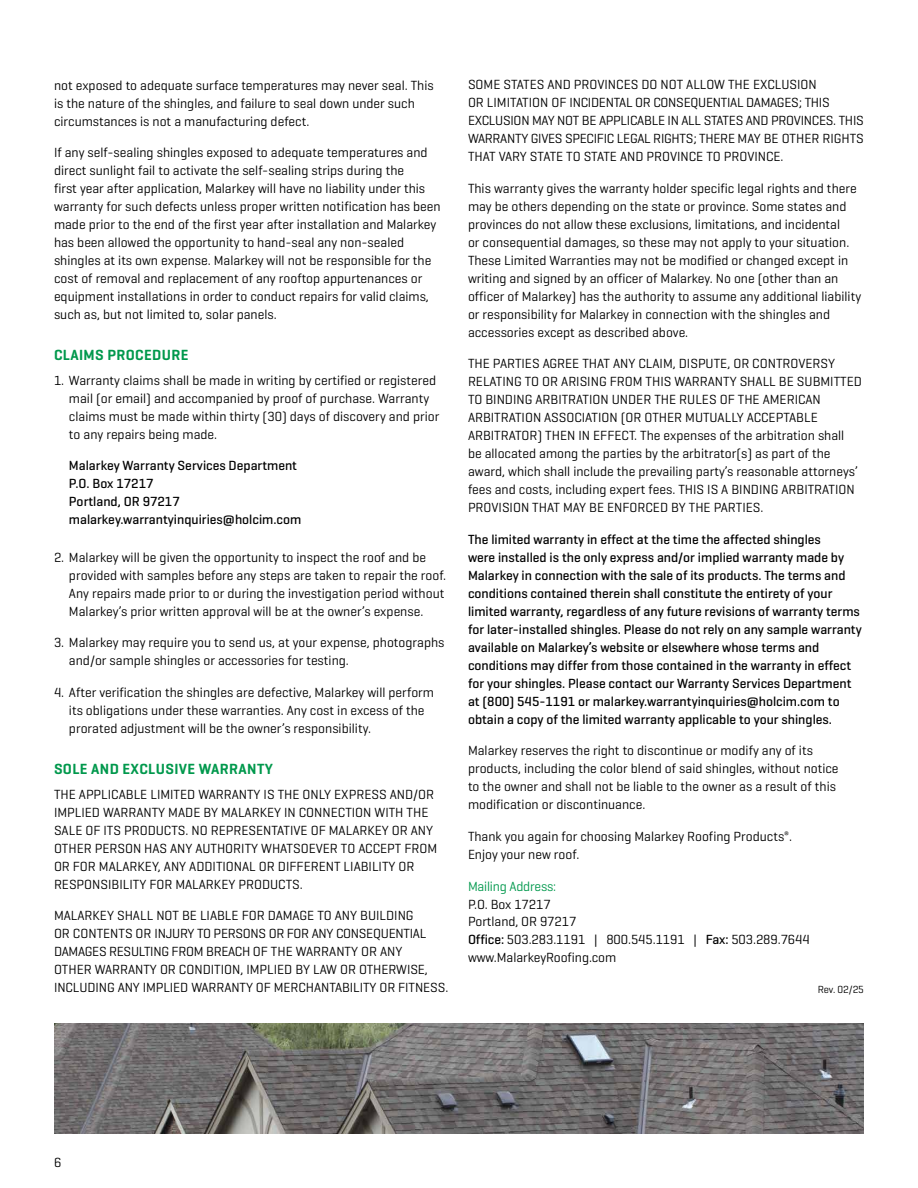
<style>
.page{position:relative;width:918px;height:1188px;background:#fff}
.page>*{position:absolute;margin:0;border:0;box-sizing:border-box;transform-origin:0 0}
.t1{font:600 15px "Geogrotesque";letter-spacing:.025em;color:#00984c}
.t2{font:13.5px/18px "Geogrotesque";color:#000}
.t3{font:500 13.5px/18px "Geogrotesque";color:#000}
.t4{font:13.5px/18px "Geogrotesque";letter-spacing:-.02em;color:#000}
.t5{font:13.5px "Geogrotesque";letter-spacing:-.015em;color:#00984c}
.t6{font:10.5px "Geogrotesque";letter-spacing:-.005em;color:#000}
.s1{font-weight:500}
</style>
<div class="page">
<img style="left:54px;top:1023px;width:810px;height:111px">
<p class="t2" style="left:54px;top:76px;width:381px">not exposed to adequate surface temperatures may never seal. This is the nature of the shingles, and failure to seal down under such circumstances is not a manufacturing defect.</p>
<p class="t2" style="left:54px;top:143px;width:388px">If any self-sealing shingles exposed to adequate temperatures and direct sunlight fail to activate the self-sealing strips during the<br>first year after application, Malarkey will have no liability under this warranty for such defects unless proper written notification has been made prior to the end of the first year after installation and Malarkey has been allowed the opportunity to hand-seal any non-sealed shingles at its own expense. Malarkey will not be responsible for the cost of removal and replacement of any rooftop appurtenances or equipment installations in order to conduct repairs for valid claims, such as, but not limited to, solar panels.</p>
<p class="t1" style="left:54px;top:346px;width:136px">CLAIMS PROCEDURE</p>
<p class="t2" style="left:69px;top:371px;width:372px;text-indent:-15px">1. Warranty claims shall be made in writing by certified or registered mail (or email) and accompanied by proof of purchase. Warranty claims must be made within thirty (30) days of discovery and prior to any repairs being made.</p>
<p class="t3" style="left:69px;top:457px;width:234px">Malarkey Warranty Services Department<br>P.O. Box 17217<br>Portland, OR 97217 malarkey.warrantyinquiries@holcim.com</p>
<p class="t2" style="left:69px;top:548px;width:379px;text-indent:-15px">2. Malarkey will be given the opportunity to inspect the roof and be provided with samples before any steps are taken to repair the roof.<br>Any repairs made prior to or during the investigation period without Malarkey’s prior written approval will be at the owner’s expense.</p>
<p class="t2" style="left:69px;top:633px;width:377px;text-indent:-15px">3. Malarkey may require you to send us, at your expense, photographs and/or sample shingles or accessories for testing.</p>
<p class="t2" style="left:69px;top:683px;width:367px;text-indent:-15px">4. After verification the shingles are defective, Malarkey will perform its obligations under these warranties. Any cost in excess of the prorated adjustment will be the owner’s responsibility.</p>
<p class="t1" style="left:54px;top:760px;width:220px">SOLE AND EXCLUSIVE WARRANTY</p>
<p class="t2" style="left:54px;top:785px;width:385px">THE APPLICABLE LIMITED WARRANTY IS THE ONLY EXPRESS AND/OR IMPLIED WARRANTY MADE BY MALARKEY IN CONNECTION WITH THE SALE OF ITS PRODUCTS. NO REPRESENTATIVE OF MALARKEY OR ANY OTHER PERSON HAS ANY AUTHORITY WHATSOEVER TO ACCEPT FROM OR FOR MALARKEY, ANY ADDITIONAL OR DIFFERENT LIABILITY OR RESPONSIBILITY FOR MALARKEY PRODUCTS.</p>
<p class="t2" style="left:54px;top:906px;width:396px">MALARKEY SHALL NOT BE LIABLE FOR DAMAGE TO ANY BUILDING<br>OR CONTENTS OR INJURY TO PERSONS OR FOR ANY CONSEQUENTIAL DAMAGES RESULTING FROM BREACH OF THE WARRANTY OR ANY<br>OTHER WARRANTY OR CONDITION, IMPLIED BY LAW OR OTHERWISE, INCLUDING ANY IMPLIED WARRANTY OF MERCHANTABILITY OR FITNESS.</p>
<p class="t4" style="left:468px;top:75px;width:397px">SOME STATES AND PROVINCES DO NOT ALLOW THE EXCLUSION<br>OR LIMITATION OF INCIDENTAL OR CONSEQUENTIAL DAMAGES; THIS EXCLUSION MAY NOT BE APPLICABLE IN ALL STATES AND PROVINCES. THIS WARRANTY GIVES SPECIFIC LEGAL RIGHTS; THERE MAY BE OTHER RIGHTS THAT VARY STATE TO STATE AND PROVINCE TO PROVINCE.</p>
<p class="t2" style="left:468px;top:179px;width:395px">This warranty gives the warranty holder specific legal rights and there may be others depending on the state or province. Some states and provinces do not allow these exclusions, limitations, and incidental<br>or consequential damages, so these may not apply to your situation.<br>These Limited Warranties may not be modified or changed except in writing and signed by an officer of Malarkey. No one (other than an officer of Malarkey) has the authority to assume any additional liability or responsibility for Malarkey in connection with the shingles and accessories except as described above.</p>
<p class="t2" style="left:468px;top:354px;width:395px">THE PARTIES AGREE THAT ANY CLAIM, DISPUTE, OR CONTROVERSY RELATING TO OR ARISING FROM THIS WARRANTY SHALL BE SUBMITTED TO BINDING ARBITRATION UNDER THE RULES OF THE AMERICAN ARBITRATION ASSOCIATION (OR OTHER MUTUALLY ACCEPTABLE ARBITRATOR) THEN IN EFFECT. The expenses of the arbitration shall<br>be allocated among the parties by the arbitrator(s) as part of the award, which shall include the prevailing party’s reasonable attorneys’ fees and costs, including expert fees. THIS IS A BINDING ARBITRATION PROVISION THAT MAY BE ENFORCED BY THE PARTIES.</p>
<p class="t3" style="left:468px;top:530px;width:395px">The limited warranty in effect at the time the affected shingles<br>were installed is the only express and/or implied warranty made by Malarkey in connection with the sale of its products. The terms and conditions contained therein shall constitute the entirety of your limited warranty, regardless of any future revisions of warranty terms for later-installed shingles. Please do not rely on any sample warranty available on Malarkey’s website or elsewhere whose terms and conditions may differ from those contained in the warranty in effect for your shingles. Please contact our Warranty Services Department at (800) 545-1191 or malarkey.warrantyinquiries@holcim.com to obtain a copy of the limited warranty applicable to your shingles.</p>
<p class="t2" style="left:468px;top:741px;width:372px">Malarkey reserves the right to discontinue or modify any of its products, including the color blend of said shingles, without notice to the owner and shall not be liable to the owner as a result of this modification or discontinuance.</p>
<p class="t2" style="left:468px;top:827px;width:326px">Thank you again for choosing Malarkey Roofing Products<sup>®</sup>.<br>Enjoy your new roof.</p>
<p class="t5" style="left:468px;top:877px;width:90px">Mailing Address:</p>
<p class="t2" style="left:468px;top:895px;width:343px">P.O. Box 17217<br>Portland, OR 97217<br><span class="s1">Office:</span> 503.283.1191 | 800.545.1191 | <span class="s1">Fax:</span> 503.289.7644 www.MalarkeyRoofing.com</p>
<p class="t6" style="left:818px;top:983px;width:48px">Rev. 02/25</p>
<p class="t2" style="left:54px;top:1153px;width:9px">6</p>
</div>
